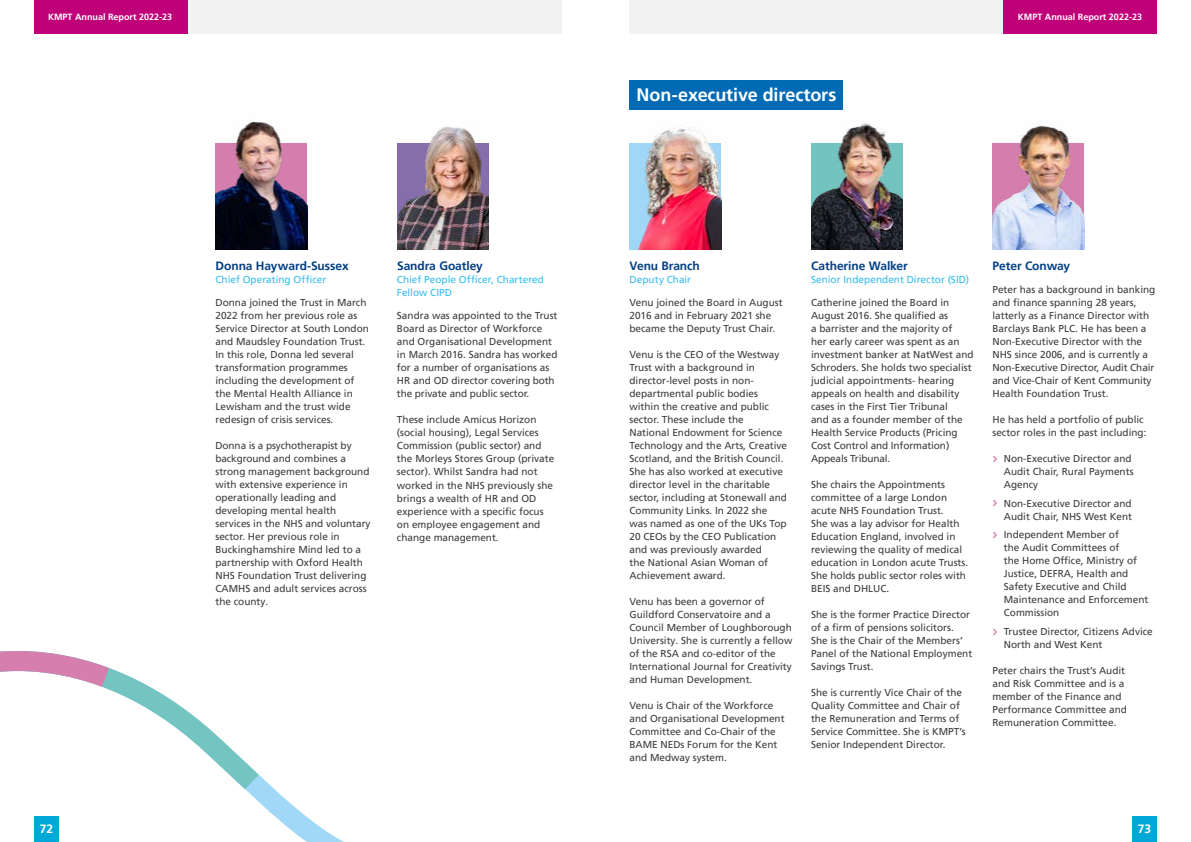
<style>
.page{position:relative;width:1191px;height:842px;background:#fff}
.page>*{position:absolute;margin:0;border:0;box-sizing:border-box;transform-origin:0 0}
.t1{font:700 18px "Frutiger LT Pro";letter-spacing:-.01em;color:#fff}
.t2{font:700 12px "Frutiger LT Pro";letter-spacing:-.005em;color:#033f85}
.t3{font:700 12px "Frutiger LT Pro";color:#fff}
.t4{font:10px/13px "Frutiger LT Pro";color:#3c3c3b}
.t5{font:10px/13px "Frutiger LT Pro";letter-spacing:.005em;color:#36bcee}
.t6{font:700 9px "Frutiger LT Pro";color:#fff}
.s1{font-size:15px;color:#d67faf}
</style>
<div class="page">
<div style="left:1132px;top:816px;width:25px;height:26px;background:#00a8d7"></div>
<div style="left:187px;top:0;width:374px;height:34px;background:#f2f2f2"></div>
<div style="left:34px;top:0;width:153px;height:34px;background:#bf0078"></div>
<div style="left:629px;top:0;width:374px;height:34px;background:#f2f2f2"></div>
<div style="left:1003px;top:0;width:154px;height:34px;background:#bf0078"></div>
<img style="left:215px;top:119px;width:92px;height:131px">
<img style="left:397px;top:127px;width:92px;height:123px">
<div style="left:629px;top:80px;width:214px;height:30px;background:#006ab4"></div>
<img style="left:629px;top:127px;width:92px;height:123px">
<img style="left:811px;top:123px;width:92px;height:127px">
<img style="left:992px;top:125px;width:92px;height:125px">
<svg style="left:34px;top:794px;width:310px;height:48px"></svg>
<svg style="left:34px;top:677px;width:246px;height:133px"></svg>
<svg style="left:0;top:651px;width:131px;height:52px"></svg>
<p class="t6" style="left:48px;top:12px;width:126px">KMPT Annual Report 2022-23</p>
<p class="t6" style="left:1018px;top:12px;width:126px">KMPT Annual Report 2022-23</p>
<p class="t2" style="left:215px;top:258px;width:135px">Donna Hayward-Sussex</p>
<p class="t5" style="left:215px;top:273px;width:112px">Chief Operating Officer</p>
<p class="t4" style="left:215px;top:296px;width:155px">Donna joined the Trust in March<br>2022 from her previous role as<br>Service Director at South London and Maudsley Foundation Trust.<br>In this role, Donna led several transformation programmes including the development of the Mental Health Alliance in<br>Lewisham and the trust wide redesign of crisis services.</p>
<p class="t4" style="left:215px;top:439px;width:157px">Donna is a psychotherapist by background and combines a strong management background with extensive experience in operationally leading and developing mental health services in the NHS and voluntary sector. Her previous role in<br>Buckinghamshire Mind led to a partnership with Oxford Health<br>NHS Foundation Trust delivering<br>CAMHS and adult services across the county.</p>
<p class="t2" style="left:397px;top:258px;width:87px">Sandra Goatley</p>
<p class="t5" style="left:397px;top:273px;width:148px">Chief People Officer, Chartered<br>Fellow CIPD</p>
<p class="t4" style="left:397px;top:310px;width:162px">Sandra was appointed to the Trust<br>Board as Director of Workforce and Organisational Development in March 2016. Sandra has worked for a number of organisations as<br>HR and OD director covering both the private and public sector.</p>
<p class="t4" style="left:397px;top:414px;width:159px">These include Amicus Horizon (social housing), Legal Services<br>Commission (public sector) and the Morleys Stores Group (private sector). Whilst Sandra had not worked in the NHS previously she brings a wealth of HR and OD experience with a specific focus on employee engagement and change management.</p>
<h1 class="t1" style="left:636px;top:84px;width:201px">Non-executive directors</h1>
<p class="t2" style="left:629px;top:258px;width:72px">Venu Branch</p>
<p class="t5" style="left:629px;top:273px;width:63px">Deputy Chair</p>
<p class="t4" style="left:629px;top:296px;width:154px">Venu joined the Board in August<br>2016 and in February 2021 she became the Deputy Trust Chair.</p>
<p class="t4" style="left:629px;top:348px;width:159px">Venu is the CEO of the Westway<br>Trust with a background in director-level posts in non&shy;departmental public bodies within the creative and public sector. These include the<br>National Endowment for Science<br>Technology and the Arts, Creative<br>Scotland, and the British Council.<br>She has also worked at executive director level in the charitable sector, including at Stonewall and<br>Community Links. In 2022 she was named as one of the UKs Top<br>20 CEOs by the CEO Publication and was previously awarded<br>the National Asian Woman of<br>Achievement award.</p>
<p class="t4" style="left:629px;top:595px;width:164px">Venu has been a governor of<br>Guildford Conservatoire and a<br>Council Member of Loughborough<br>University. She is currently a fellow of the RSA and co-editor of the<br>International Journal for Creativity and Human Development.</p>
<p class="t4" style="left:629px;top:699px;width:157px">Venu is Chair of the Workforce and Organisational Development<br>Committee and Co-Chair of the<br>BAME NEDs Forum for the Kent and Medway system.</p>
<p class="t2" style="left:811px;top:258px;width:98px">Catherine Walker</p>
<p class="t5" style="left:811px;top:273px;width:160px">Senior Independent Director (SID)</p>
<p class="t4" style="left:811px;top:296px;width:164px">Catherine joined the Board in<br>August 2016. She qualified as<br>a barrister and the majority of<br>her early career was spent as an investment banker at NatWest and<br>Schroders. She holds two specialist judicial appointments- hearing appeals on health and disability cases in the First Tier Tribunal<br>and as a founder member of the<br>Health Service Products (Pricing<br>Cost Control and Information)<br>Appeals Tribunal.</p>
<p class="t4" style="left:811px;top:478px;width:159px">She chairs the Appointments committee of a large London acute NHS Foundation Trust.<br>She was a lay advisor for Health<br>Education England, involved in reviewing the quality of medical education in London acute Trusts.<br>She holds public sector roles with<br>BEIS and DHLUC.</p>
<p class="t4" style="left:811px;top:608px;width:163px">She is the former Practice Director of a firm of pensions solicitors.<br>She is the Chair of the Members’<br>Panel of the National Employment<br>Savings Trust.</p>
<p class="t4" style="left:811px;top:686px;width:156px">She is currently Vice Chair of the<br>Quality Committee and Chair of the Remuneration and Terms of<br>Service Committee. She is KMPT’s<br>Senior Independent Director.</p>
<p class="t2" style="left:992px;top:258px;width:79px">Peter Conway</p>
<p class="t4" style="left:992px;top:283px;width:164px">Peter has a background in banking and finance spanning 28 years, latterly as a Finance Director with<br>Barclays Bank PLC. He has been a<br>Non-Executive Director with the<br>NHS since 2006, and is currently a<br>Non-Executive Director, Audit Chair and Vice-Chair of Kent Community<br>Health Foundation Trust.</p>
<p class="t4" style="left:992px;top:413px;width:155px">He has held a portfolio of public sector roles in the past including:</p>
<p class="t4" style="left:1003px;top:452px;width:131px;text-indent:-11px"><span class="s1">›</span> Non-Executive Director and<br>Audit Chair, Rural Payments<br>Agency</p>
<p class="t4" style="left:992px;top:497px;width:141px;text-align:right"><span class="s1">›</span> Non-Executive Director and<br>Audit Chair, NHS West Kent</p>
<p class="t4" style="left:1003px;top:528px;width:146px;text-indent:-11px"><span class="s1">›</span> Independent Member of<br>the Audit Committees of<br>the Home Office, Ministry of<br>Justice, DEFRA, Health and<br>Safety Executive and Child<br>Maintenance and Enforcement<br>Commission</p>
<p class="t4" style="left:1003px;top:625px;width:150px;text-indent:-11px"><span class="s1">›</span> Trustee Director, Citizens Advice<br>North and West Kent</p>
<p class="t4" style="left:992px;top:664px;width:136px">Peter chairs the Trust’s Audit and Risk Committee and is a member of the Finance and<br>Performance Committee and<br>Remuneration Committee.</p>
<p class="t3" style="left:40px;top:822px;width:15px">72</p>
<p class="t3" style="left:1138px;top:822px;width:15px">73</p>
</div>
